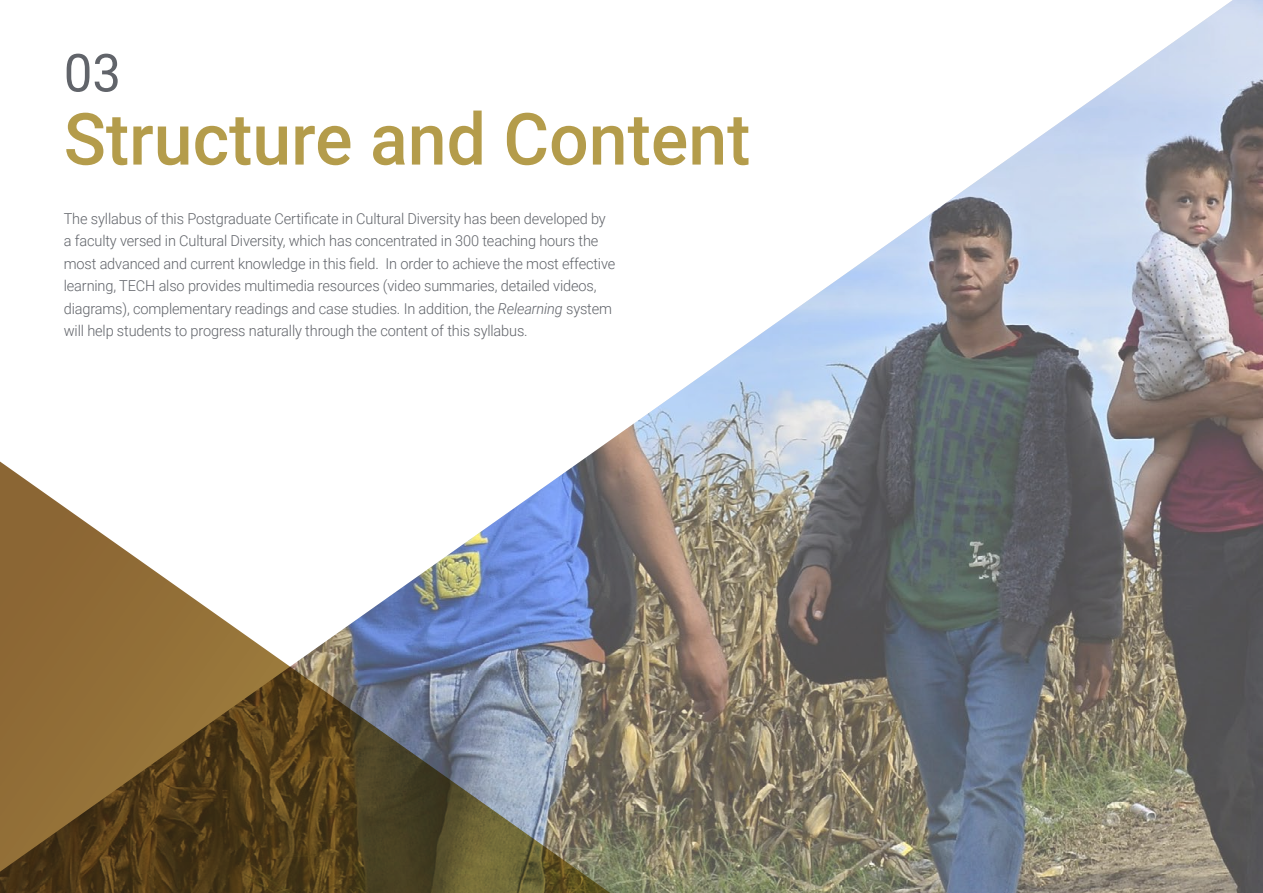
<style>
.page{position:relative;width:1263px;height:893px;background:#fff}
.page>*{position:absolute;margin:0;border:0;box-sizing:border-box;transform-origin:0 0}
.t1{font:500 72px "Roboto";color:#b49c4b}
.t2{font:52.5px "Roboto";color:#61646a}
.t3{font:300 15px/22.5px "Roboto";letter-spacing:-.01em;color:#61646a}
.s1{font-style:italic}
</style>
<div class="page">
<img style="left:602px;top:0;width:661px;height:893px">
<svg style="left:0;top:446px;width:640px;height:447px"></svg>
<h2 class="t2" style="left:64px;top:36px;width:59px">03</h2>
<h1 class="t1" style="left:64px;top:89px;width:688px">Structure and Content</h1>
<p class="t3" style="left:64px;top:207px;width:553px">The syllabus of this Postgraduate Certificate in Cultural Diversity has been developed by a faculty versed in Cultural Diversity, which has concentrated in 300 teaching hours the most advanced and current knowledge in this field. In order to achieve the most effective learning, TECH also provides multimedia resources (video summaries, detailed videos, diagrams), complementary readings and case studies. In addition, the <span class="s1">Relearning</span> system will help students to progress naturally through the content of this syllabus.</p>
</div>
